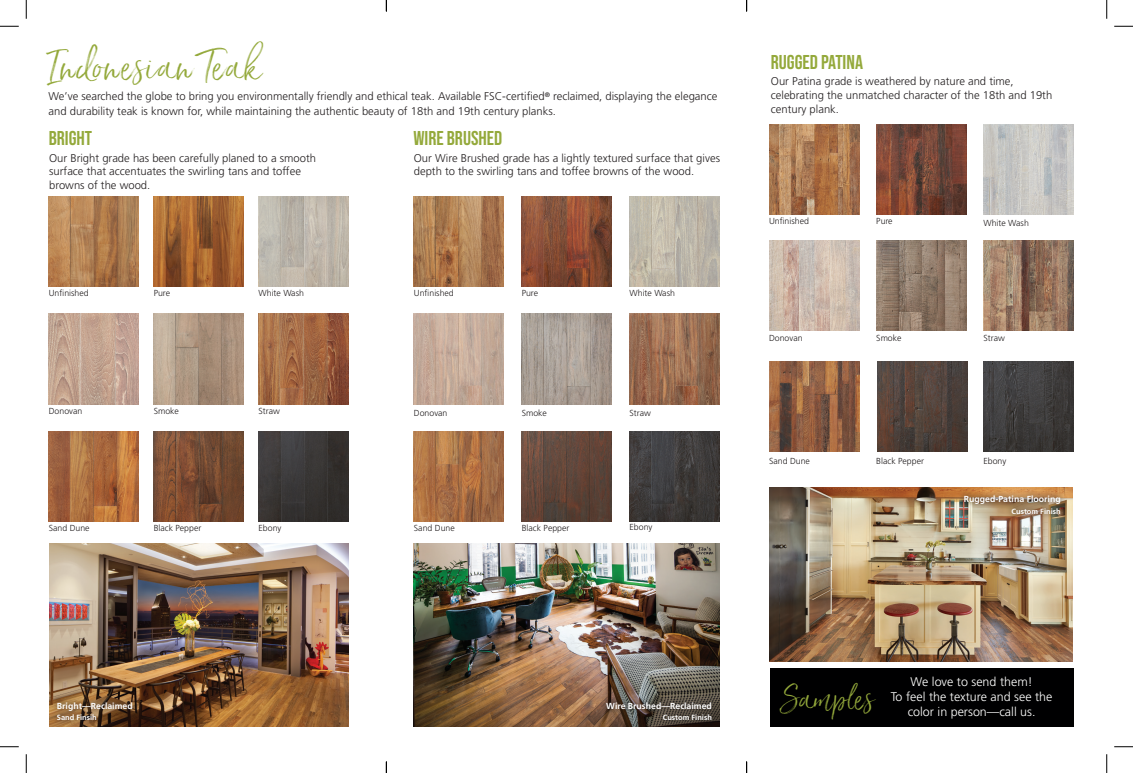
<style>
.page{position:relative;width:1133px;height:773px;background:#fff}
.page>*{position:absolute;margin:0;border:0;box-sizing:border-box;transform-origin:0 0}
.t1{font:37.5px "Saturday Script Alt 1";letter-spacing:.02em;color:#94a93b}
.t2{font:30.75px "Saturday Script Alt 1";color:#94a93b}
.t3{font:20px "Bebas Neue";color:#94a93b}
.t4{font:300 12.5px/15px "Frutiger LT Std";color:#fff;text-align:center}
.t5{font:300 11.25px/13.8px "Frutiger LT Std";color:#231f20}
.t6{font:300 8.75px "Frutiger LT Std";color:#231f20}
.t7{font:700 8.75px "Frutiger LT Std";color:#fff}
.t8{font:700 7.5px "Frutiger LT Std";color:#fff}
</style>
<div class="page">
<img style="left:49px;top:314px;width:90px;height:90px">
<img style="left:154px;top:196px;width:90px;height:90px">
<img style="left:154px;top:314px;width:90px;height:90px">
<img style="left:258px;top:196px;width:90px;height:90px">
<img style="left:258px;top:314px;width:90px;height:90px">
<img style="left:49px;top:431px;width:90px;height:90px">
<img style="left:154px;top:431px;width:90px;height:90px">
<img style="left:258px;top:431px;width:90px;height:90px">
<img style="left:49px;top:196px;width:90px;height:90px">
<img style="left:413px;top:544px;width:306px;height:182px">
<img style="left:49px;top:544px;width:299px;height:182px">
<svg style="left:600px;top:695px;width:118px;height:31px;background:#52463c"></svg>
<svg style="left:51px;top:695px;width:88px;height:31px;background:#75522f"></svg>
<img style="left:414px;top:314px;width:90px;height:90px">
<img style="left:414px;top:431px;width:90px;height:90px">
<img style="left:522px;top:314px;width:90px;height:90px">
<img style="left:414px;top:196px;width:90px;height:90px">
<img style="left:522px;top:196px;width:90px;height:90px">
<img style="left:629px;top:196px;width:90px;height:90px">
<img style="left:629px;top:314px;width:90px;height:90px">
<img style="left:522px;top:431px;width:90px;height:90px">
<img style="left:629px;top:431px;width:90px;height:90px">
<img style="left:769px;top:241px;width:90px;height:90px">
<img style="left:769px;top:362px;width:90px;height:90px">
<img style="left:876px;top:241px;width:90px;height:90px">
<img style="left:877px;top:362px;width:90px;height:90px">
<img style="left:769px;top:124px;width:90px;height:90px">
<img style="left:983px;top:124px;width:90px;height:90px">
<img style="left:983px;top:241px;width:90px;height:90px">
<img style="left:983px;top:362px;width:90px;height:90px">
<img style="left:876px;top:124px;width:90px;height:90px">
<div style="left:769px;top:668px;width:304px;height:58px;background:#000001"></div>
<img style="left:769px;top:487px;width:303px;height:174px">
<img style="left:957px;top:489px;width:109px;height:31px">
<svg style="left:0;top:25px;width:19px;height:2px"></svg>
<svg style="left:1114px;top:25px;width:18px;height:2px"></svg>
<svg style="left:0;top:746px;width:19px;height:1px"></svg>
<svg style="left:1114px;top:746px;width:18px;height:1px"></svg>
<svg style="left:25px;top:0;width:2px;height:19px"></svg>
<svg style="left:25px;top:754px;width:2px;height:18px"></svg>
<svg style="left:1106px;top:0;width:1px;height:19px"></svg>
<svg style="left:1106px;top:754px;width:1px;height:18px"></svg>
<svg style="left:385px;top:0;width:2px;height:11px"></svg>
<svg style="left:385px;top:761px;width:2px;height:11px"></svg>
<p class="t1" style="left:49px;top:43px;width:214px">Indonesian Teak</p>
<p class="t5" style="left:48px;top:89px;width:670px;line-height:15px">We’ve searched the globe to bring you environmentally friendly and ethical teak. Available FSC-certified<sup>®</sup> reclaimed, displaying the elegance and durability teak is known for, while maintaining the authentic beauty of 18th and 19th century planks.</p>
<p class="t3" style="left:49px;top:126px;width:45px">BRIGHT</p>
<p class="t3" style="left:413px;top:126px;width:90px">WIRE BRUSHED</p>
<p class="t5" style="left:49px;top:151px;width:268px">Our Bright grade has been carefully planed to a smooth surface that accentuates the swirling tans and toffee browns of the wood.</p>
<p class="t5" style="left:414px;top:151px;width:308px">Our Wire Brushed grade has a lightly textured surface that gives depth to the swirling tans and toffee browns of the wood.</p>
<p class="t6" style="left:49px;top:288px;width:41px">Unfinished</p>
<p class="t6" style="left:154px;top:288px;width:18px">Pure</p>
<p class="t6" style="left:258px;top:288px;width:47px">White Wash</p>
<p class="t6" style="left:414px;top:288px;width:41px">Unfinished</p>
<p class="t6" style="left:522px;top:288px;width:18px">Pure</p>
<p class="t6" style="left:629px;top:288px;width:47px">White Wash</p>
<p class="t6" style="left:49px;top:405px;width:35px">Donovan</p>
<p class="t6" style="left:154px;top:405px;width:27px">Smoke</p>
<p class="t6" style="left:258px;top:405px;width:23px">Straw</p>
<p class="t6" style="left:414px;top:408px;width:35px">Donovan</p>
<p class="t6" style="left:522px;top:408px;width:27px">Smoke</p>
<p class="t6" style="left:629px;top:408px;width:23px">Straw</p>
<p class="t6" style="left:49px;top:523px;width:42px">Sand Dune</p>
<p class="t6" style="left:154px;top:523px;width:49px">Black Pepper</p>
<p class="t6" style="left:258px;top:523px;width:24px">Ebony</p>
<p class="t6" style="left:414px;top:523px;width:42px">Sand Dune</p>
<p class="t6" style="left:522px;top:523px;width:49px">Black Pepper</p>
<p class="t6" style="left:629px;top:522px;width:24px">Ebony</p>
<p class="t3" style="left:771px;top:51px;width:94px">RUGGED PATINA</p>
<p class="t5" style="left:771px;top:75px;width:283px">Our Patina grade is weathered by nature and time, celebrating the unmatched character of the 18th and 19th century plank.</p>
<p class="t6" style="left:769px;top:216px;width:41px">Unfinished</p>
<p class="t6" style="left:983px;top:218px;width:47px">White Wash</p>
<p class="t6" style="left:876px;top:216px;width:18px">Pure</p>
<p class="t6" style="left:769px;top:333px;width:35px">Donovan</p>
<p class="t6" style="left:769px;top:456px;width:42px">Sand Dune</p>
<p class="t6" style="left:876px;top:333px;width:27px">Smoke</p>
<p class="t6" style="left:983px;top:333px;width:23px">Straw</p>
<p class="t6" style="left:876px;top:456px;width:49px">Black Pepper</p>
<p class="t6" style="left:983px;top:456px;width:24px">Ebony</p>
<p class="t7" style="left:964px;top:494px;width:98px">Rugged-Patina Flooring</p>
<p class="t8" style="left:1011px;top:506px;width:51px">Custom Finish</p>
<p class="t7" style="left:57px;top:700px;width:77px">Bright—Reclaimed</p>
<p class="t8" style="left:57px;top:713px;width:42px">Sand Finsih</p>
<p class="t7" style="left:606px;top:700px;width:107px">Wire Brushed—Reclaimed</p>
<p class="t8" style="left:662px;top:713px;width:51px">Custom Finish</p>
<p class="t2" style="left:782px;top:679px;width:93px">Samples</p>
<p class="t4" style="left:890px;top:674px;width:163px">We love to send them!<br>To feel the texture and see the color in person—call us.</p>
</div>
